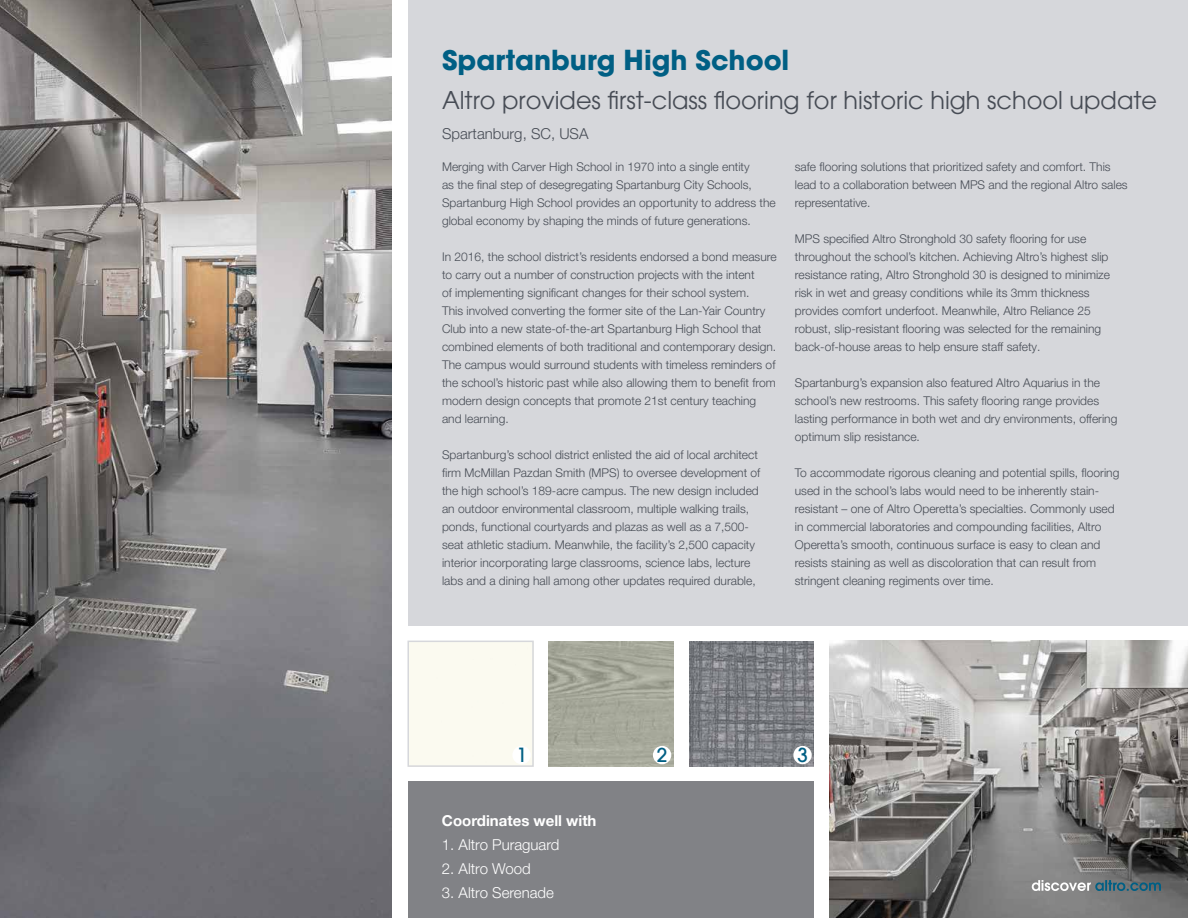
<style>
.page{position:relative;width:1188px;height:918px;background:#fff}
.page>*{position:absolute;margin:0;border:0;box-sizing:border-box;transform-origin:0 0}
.t1{font:700 27px "Avant Garde";color:#005f84}
.t2{font:24px "Avant Garde";color:#474c55}
.t3{font:500 19.2px "Avant Garde";color:#005f84}
.t4{font:300 15px "Helvetica Neue LT Pro";color:#fff}
.t5{font:700 15px "Helvetica Neue LT Pro";color:#fff}
.t6{font:300 15px "Helvetica Neue LT Pro";color:#474c55}
.t7{font:300 12px/18px "Helvetica Neue LT Pro";color:#474c55}
</style>
<div class="page">
<img style="left:0;top:0;width:392px;height:918px">
<div style="left:408px;top:0;width:780px;height:625px;background:#d6d7db"></div>
<img style="left:830px;top:641px;width:358px;height:277px">
<div style="left:408px;top:782px;width:406px;height:136px;background:#818286"></div>
<div style="left:407px;top:641px;width:127px;height:126px;border:2px solid #d6d7db"></div>
<img style="left:549px;top:641px;width:124px;height:125px">
<img style="left:689px;top:641px;width:125px;height:125px">
<div style="left:653px;top:746px;width:18px;height:18px;background:#fff;border-radius:50%"></div>
<div style="left:793px;top:746px;width:19px;height:18px;background:#fff;border-radius:50%"></div>
<svg style="left:1032px;top:880px;width:129px;height:11px"></svg>
<h1 class="t1" style="left:442px;top:43px;width:349px">Spartanburg High School</h1>
<h2 class="t2" style="left:442px;top:86px;width:717px">Altro provides first-class flooring for historic high school update</h2>
<p class="t6" style="left:442px;top:125px;width:148px">Spartanburg, SC, USA</p>
<p class="t7" style="left:442px;top:157px;width:335px">Merging with Carver High School in 1970 into a single entity<br>as the final step of desegregating Spartanburg City Schools, Spartanburg High School provides an opportunity to address the global economy by shaping the minds of future generations.</p>
<p class="t7" style="left:442px;top:247px;width:336px">In 2016, the school district’s residents endorsed a bond measure to carry out a number of construction projects with the intent<br>of implementing significant changes for their school system.<br>This involved converting the former site of the Lan-Yair Country Club into a new state-of-the-art Spartanburg High School that combined elements of both traditional and contemporary design.<br>The campus would surround students with timeless reminders of the school’s historic past while also allowing them to benefit from modern design concepts that promote 21st century teaching and learning.</p>
<p class="t7" style="left:442px;top:445px;width:320px">Spartanburg’s school district enlisted the aid of local architect firm McMillan Pazdan Smith (MPS) to oversee development of the high school’s 189-acre campus. The new design included an outdoor environmental classroom, multiple walking trails, ponds, functional courtyards and plazas as well as a 7,500- seat athletic stadium. Meanwhile, the facility’s 2,500 capacity interior incorporating large classrooms, science labs, lecture labs and a dining hall among other updates required durable,</p>
<p class="t7" style="left:795px;top:157px;width:334px">safe flooring solutions that prioritized safety and comfort. This lead to a collaboration between MPS and the regional Altro sales representative.</p>
<p class="t7" style="left:795px;top:229px;width:317px">MPS specified Altro Stronghold 30 safety flooring for use throughout the school’s kitchen. Achieving Altro’s highest slip resistance rating, Altro Stronghold 30 is designed to minimize risk in wet and greasy conditions while its 3mm thickness provides comfort underfoot. Meanwhile, Altro Reliance 25 robust, slip-resistant flooring was selected for the remaining back-of-house areas to help ensure staff safety.</p>
<p class="t7" style="left:795px;top:373px;width:324px">Spartanburg’s expansion also featured Altro Aquarius in the school’s new restrooms. This safety flooring range provides lasting performance in both wet and dry environments, offering optimum slip resistance.</p>
<p class="t7" style="left:795px;top:463px;width:326px">To accommodate rigorous cleaning and potential spills, flooring used in the school’s labs would need to be inherently stain&shy;resistant – one of Altro Operetta’s specialties. Commonly used in commercial laboratories and compounding facilities, Altro Operetta’s smooth, continuous surface is easy to clean and resists staining as well as discoloration that can result from stringent cleaning regiments over time.</p>
<h3 class="t3" style="left:516px;top:743px;width:12px">1</h3>
<h3 class="t3" style="left:657px;top:743px;width:12px">2</h3>
<h3 class="t3" style="left:797px;top:743px;width:12px">3</h3>
<p class="t5" style="left:442px;top:811px;width:156px">Coordinates well with</p>
<p class="t4" style="left:442px;top:835px;width:119px">1. Altro Puraguard</p>
<p class="t4" style="left:442px;top:859px;width:90px">2. Altro Wood</p>
<p class="t4" style="left:442px;top:883px;width:114px">3. Altro Serenade</p>
</div>
